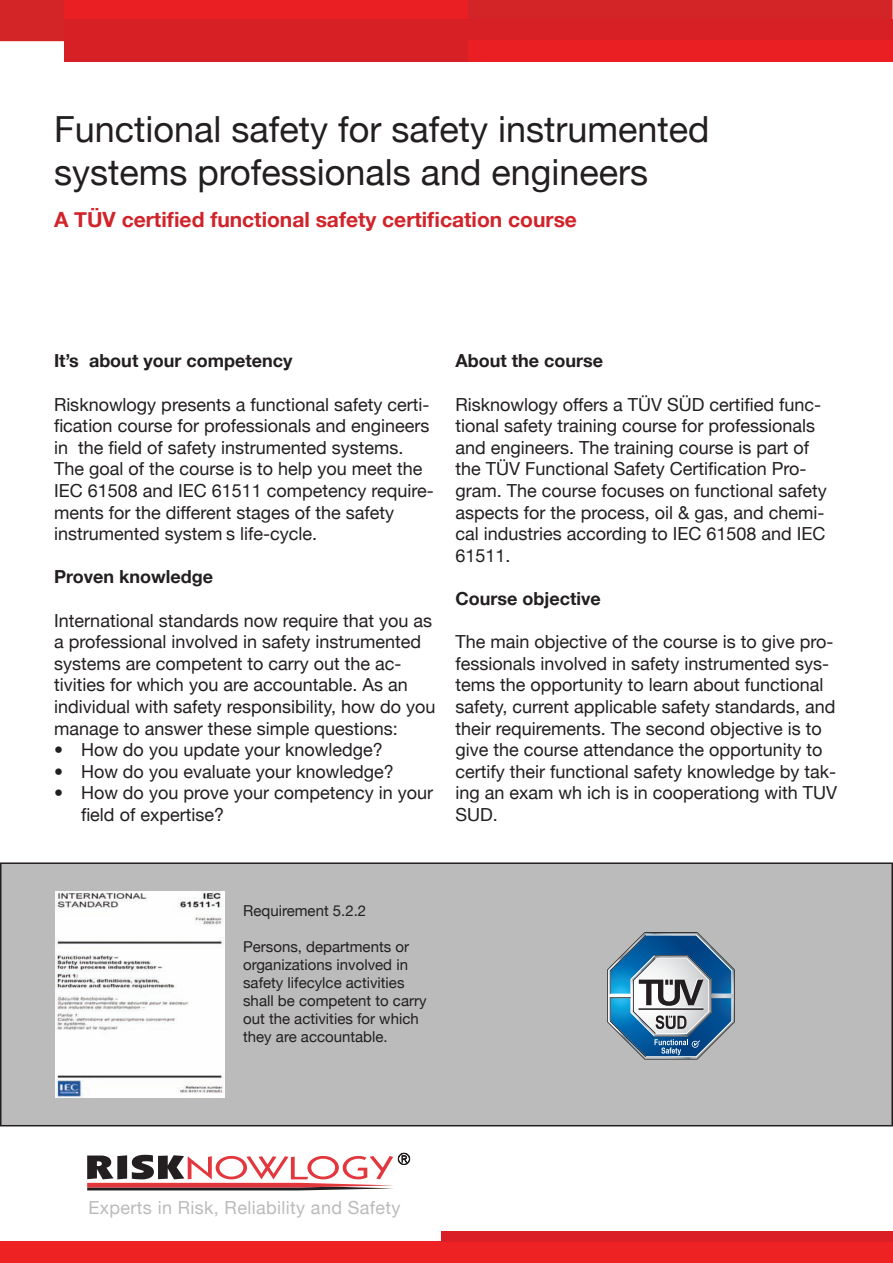
<style>
.page{position:relative;width:893px;height:1263px;background:#fff}
.page>*{position:absolute;margin:0;border:0;box-sizing:border-box;transform-origin:0 0}
.t1{font:36px/43.2px "Helvetica Neue";color:#231f20}
.t2{font:700 21px "Helvetica Neue";color:#d1232a}
.t3{font:18px/21.6px "Helvetica Neue";color:#231f20}
.t4{font:700 18px "Helvetica Neue";color:#231f20}
.t5{font:18px "Helvetica Neue";letter-spacing:.02em;color:#babbba}
.t6{font:15px/18px "Helvetica Neue";color:#231f20}
</style>
<div class="page">
<svg style="left:87px;top:1153px;width:323px;height:37px"></svg>
<div style="left:0;top:1242px;width:893px;height:21px;background:#ee2123"></div>
<div style="left:442px;top:1231px;width:451px;height:11px;background:#da1f26"></div>
<svg style="left:0;top:0;width:893px;height:62px;background:#dd262a"></svg>
<div style="left:1px;top:863px;width:891px;height:263px;background:#babbba"></div>
<div style="left:0;top:862px;width:893px;height:264px;border:2px solid #231f20"></div>
<img style="left:55px;top:892px;width:169px;height:205px">
<svg style="left:607px;top:932px;width:128px;height:128px"></svg>
<h1 class="t1" style="left:54px;top:107px;width:657px">Functional safety for safety instrumented systems professionals and engineers</h1>
<p class="t2" style="left:54px;top:206px;width:524px">A TÜV certified functional safety certification course</p>
<p class="t4" style="left:54px;top:350px;width:240px">It’s about your competency</p>
<p class="t3" style="left:54px;top:393px;width:381px">Risknowlogy presents a functional safety certi&shy;fication course for professionals and engineers in the field of safety instrumented systems.<br>The goal of the course is to help you meet the IEC 61508 and IEC 61511 competency require&shy;ments for the different stages of the safety instrumented system’s life-cycle.</p>
<p class="t4" style="left:54px;top:566px;width:161px">Proven knowledge</p>
<p class="t3" style="left:54px;top:609px;width:383px">International standards now require that you as a professional involved in safety instrumented systems are competent to carry out the ac&shy;tivities for which you are accountable. As an individual with safety responsibility, how do you manage to answer these simple questions:</p>
<p class="t3" style="left:54px;top:739px;width:330px">• How do you update your knowledge?</p>
<p class="t3" style="left:54px;top:760px;width:341px">• How do you evaluate your knowledge?</p>
<p class="t3" style="left:81px;top:782px;width:354px;text-indent:-27px">• How do you prove your competency in your field of expertise?</p>
<p class="t4" style="left:455px;top:350px;width:149px">About the course</p>
<p class="t3" style="left:455px;top:393px;width:373px">Risknowlogy offers a TÜV SÜD certified func&shy;tional safety training course for professionals and engineers. The training course is part of the TÜV Functional Safety Certification Pro&shy;gram. The course focuses on functional safety aspects for the process, oil &amp; gas, and chemi&shy;cal industries according to IEC 61508 and IEC 61511.</p>
<p class="t4" style="left:455px;top:587px;width:147px">Course objective</p>
<p class="t3" style="left:455px;top:631px;width:383px">The main objective of the course is to give pro&shy;fessionals involved in safety instrumented sys&shy;tems the opportunity to learn about functional safety, current applicable safety standards, and their requirements. The second objective is to give the course attendance the opportunity to certify their functional safety knowledge by tak&shy;ing an exam wh ich is in cooperationg with TUV SUD.</p>
<p class="t6" style="left:243px;top:901px;width:125px">Requirement 5.2.2</p>
<p class="t6" style="left:243px;top:937px;width:185px">Persons, departments or organizations involved in safety lifecylce activities shall be competent to carry out the activities for which they are accountable.</p>
<p class="t5" style="left:88px;top:1197px;width:314px">Experts in Risk, Reliability and Safety</p>
</div>
